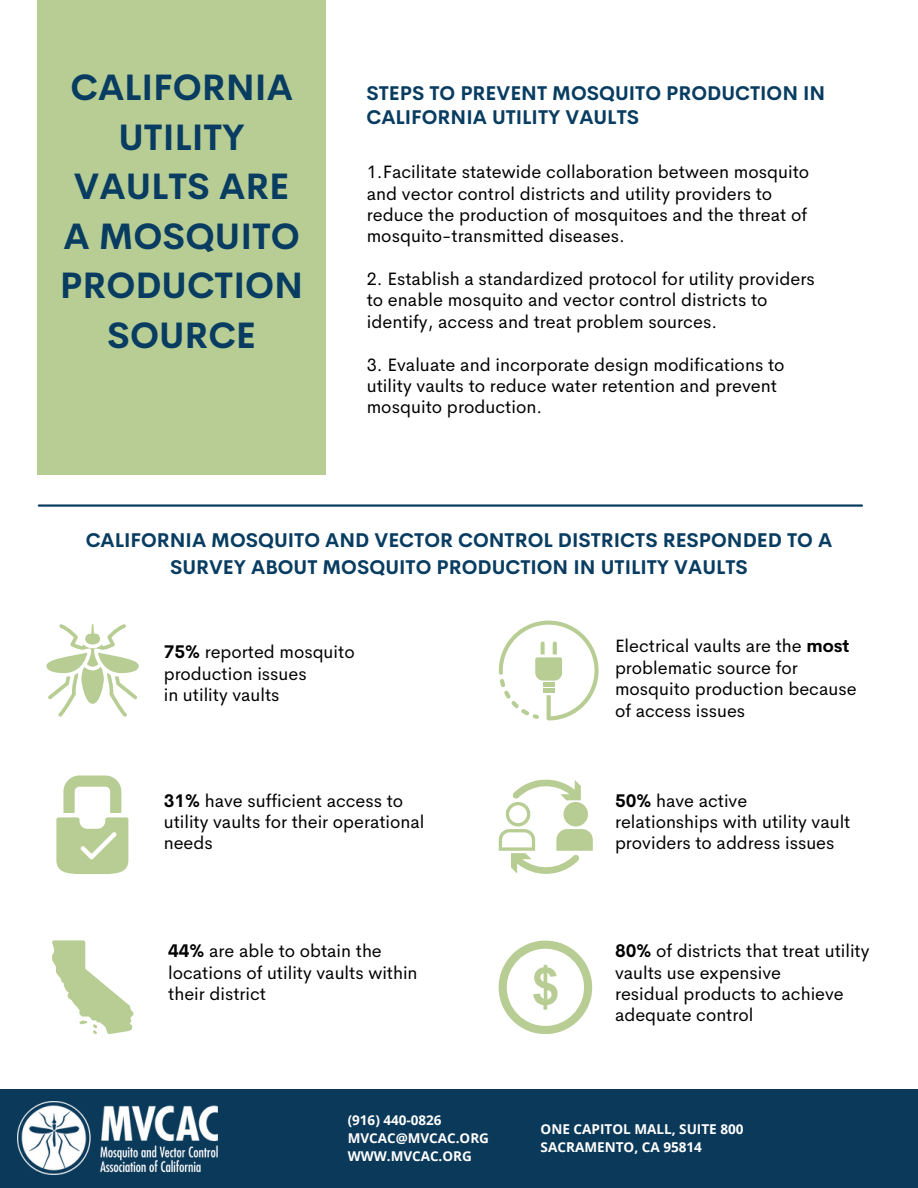
<style>
.page{position:relative;width:918px;height:1188px;background:#fff}
.page>*{position:absolute;margin:0;border:0;box-sizing:border-box;transform-origin:0 0}
.t1{font:700 36px/49.5px "Cerebri Sans";color:#083c61;text-align:center}
.t2{font:700 19.5px/27px "Cerebri Sans";color:#083c61;text-align:center}
.t3{font:18px/21.3px "Cerebri Sans";color:#000}
.t4{font:700 13.5px "Open Sans";color:#fff}
.s1{font-weight:700}
</style>
<div class="page">
<div style="left:38px;top:0;width:288px;height:474px;background:#b8cd94"></div>
<svg style="left:57px;top:775px;width:71px;height:99px"></svg>
<svg style="left:499px;top:779px;width:94px;height:95px"></svg>
<svg style="left:46px;top:624px;width:93px;height:92px"></svg>
<svg style="left:499px;top:941px;width:93px;height:93px"></svg>
<svg style="left:499px;top:621px;width:100px;height:99px"></svg>
<hr style="left:39px;top:504px;width:823px;height:3px;background:#083c61">
<svg style="left:52px;top:940px;width:82px;height:94px"></svg>
<div style="left:0;top:1089px;width:918px;height:99px;background:#0b3959"></div>
<img style="left:17px;top:1102px;width:200px;height:73px">
<h3 class="t1" style="left:60px;top:63px;width:245px">CALIFORNIA<br>UTILITY<br>VAULTS ARE<br>A MOSQUITO<br>PRODUCTION<br>SOURCE</h3>
<h3 class="t2" style="left:366px;top:81px;width:460px;line-height:23.7px;text-align:left">STEPS TO PREVENT MOSQUITO PRODUCTION IN<br>CALIFORNIA UTILITY VAULTS</h3>
<h1 class="t3" style="left:367px;top:161px;width:444px">1.Facilitate statewide collaboration between mosquito and vector control districts and utility providers to reduce the production of mosquitoes and the threat of mosquito-transmitted diseases.</h1>
<h2 class="t3" style="left:367px;top:268px;width:450px">2. Establish a standardized protocol for utility providers to enable mosquito and vector control districts to identify, access and treat problem sources.</h2>
<h3 class="t3" style="left:367px;top:354px;width:419px">3. Evaluate and incorporate design modifications to utility vaults to reduce water retention and prevent mosquito production.</h3>
<p class="t2" style="left:86px;top:527px;width:748px">CALIFORNIA MOSQUITO AND VECTOR CONTROL DISTRICTS RESPONDED TO A<br>SURVEY ABOUT MOSQUITO PRODUCTION IN UTILITY VAULTS</p>
<h3 class="t3" style="left:164px;top:641px;width:192px"><span class="s1">75%</span> reported mosquito production issues<br>in utility vaults</h3>
<h2 class="t3" style="left:164px;top:790px;width:262px"><span class="s1">31%</span> have sufficient access to utility vaults for their operational needs</h2>
<h3 class="t3" style="left:168px;top:940px;width:251px"><span class="s1">44%</span> are able to obtain the locations of utility vaults within their district</h3>
<h3 class="t4" style="left:348px;top:1110px;width:95px">(916) 440-0826</h3>
<p class="t4" style="left:348px;top:1128px;width:143px">MVCAC@MVCAC.ORG</p>
<h3 class="t4" style="left:348px;top:1146px;width:126px">WWW.MVCAC.ORG</h3>
<p class="t3" style="left:615px;top:635px;width:243px">Electrical vaults are the <span class="s1">most </span>problematic source for mosquito production because of access issues</p>
<p class="t3" style="left:615px;top:790px;width:237px"><span class="s1">50%</span> have active relationships with utility vault providers to address issues</p>
<h3 class="t3" style="left:615px;top:940px;width:256px"><span class="s1">80%</span> of districts that treat utility vaults use expensive<br>residual products to achieve adequate control</h3>
<p class="t4" style="left:541px;top:1120px;width:204px">ONE CAPITOL MALL, SUITE 800</p>
<h3 class="t4" style="left:541px;top:1138px;width:163px">SACRAMENTO, CA 95814</h3>
</div>
